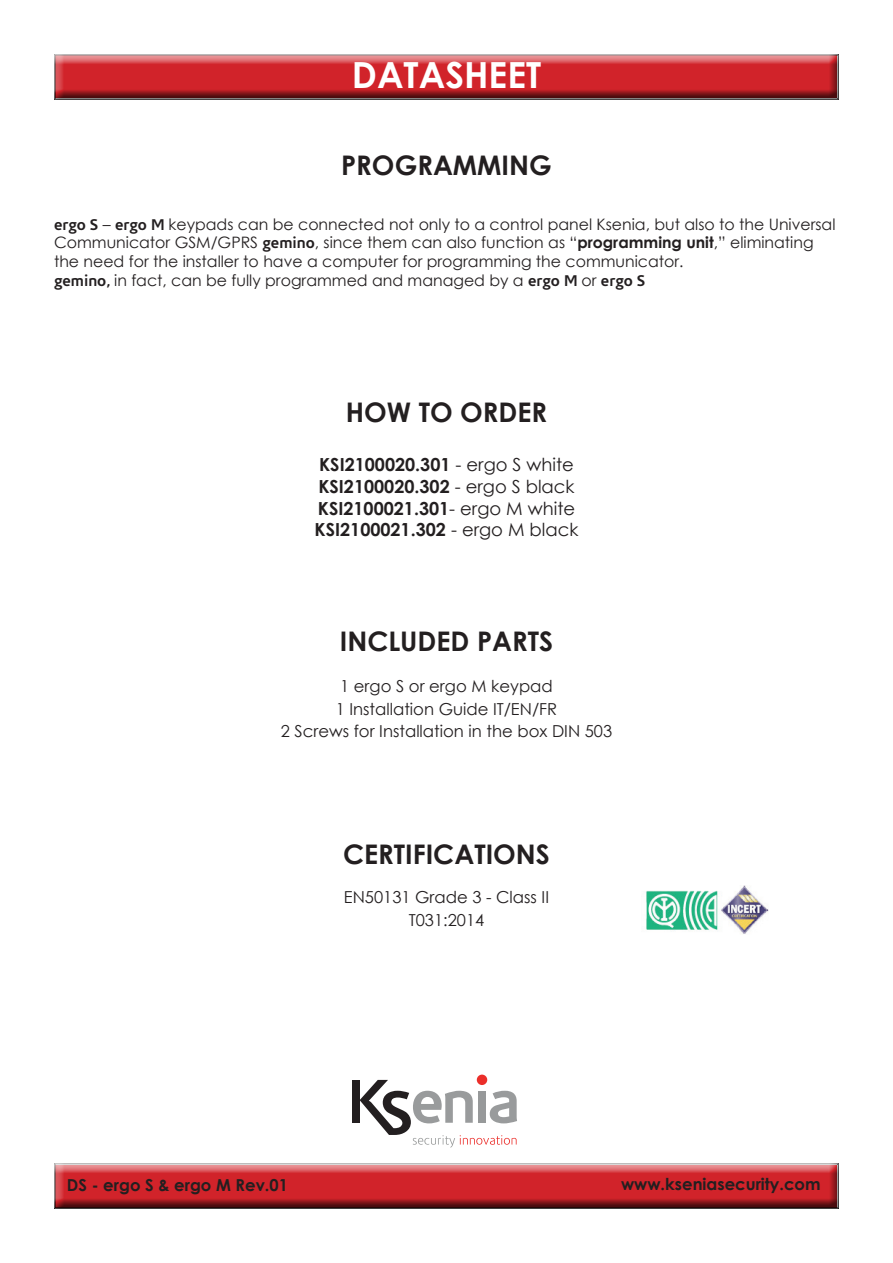
<style>
.page{position:relative;width:893px;height:1263px;background:#fff}
.page>*{position:absolute;margin:0;border:0;box-sizing:border-box;transform-origin:0 0}
.t1{font:700 36px "Century Gothic";color:#fff}
.t2{font:700 27px "Century Gothic";color:#231f20}
.t3{font:700 18px/21.6px "Century Gothic";color:#231f20}
.t4{font:16.5px/22.5px "Century Gothic";color:#231f20;text-align:center}
.t5{font:700 16.5px "Century Gothic";color:#231f20}
.t6{font:15.75px/18.9px "Century Gothic";color:#231f20}
.s1{font-family:"Corisande";font-weight:700}
.s2{font-weight:700}
.s3{font-weight:400}
</style>
<div class="page">
<div style="left:53px;top:54px;width:786px;height:48px;background:#231f20;opacity:.75"></div>
<div style="left:53px;top:1163px;width:787px;height:48px;background:#231f20;opacity:.75"></div>
<div style="left:477px;top:1074px;width:10px;height:11px;background:#eb2e2a;border-radius:50%"></div>
<div style="left:352px;top:1080px;width:8px;height:43px;background:#231f20"></div>
<svg style="left:360px;top:1080px;width:157px;height:67px"></svg>
<img style="left:645px;top:885px;width:124px;height:49px">
<h1 class="t1" style="left:352px;top:48px;width:191px">DATASHEET</h1>
<h2 class="t2" style="left:341px;top:144px;width:212px">PROGRAMMING</h2>
<p class="t6" style="left:54px;top:214px;width:783px"><span class="s1">ergo S</span> – <span class="s1">ergo M</span> keypads can be connected not only to a control panel Ksenia, but also to the Universal Communicator GSM/GPRS <span class="s1">gemino</span>, since them can also function as “<span class="s2">programming unit</span>,” eliminating the need for the installer to have a computer for programming the communicator.<br><span class="s1">gemino,</span> in fact, can be fully programmed and managed by a <span class="s1">ergo M</span> or <span class="s1">ergo S</span></p>
<h2 class="t2" style="left:346px;top:392px;width:203px">HOW TO ORDER</h2>
<p class="t3" style="left:315px;top:453px;width:265px">KSI2100020.301 <span class="s3">- ergo S white<br></span>KSI2100020.302 <span class="s3">- ergo S black<br></span>KSI2100021.301<span class="s3">- ergo M white<br></span>KSI2100021.302 <span class="s3">- ergo M black</span></p>
<h2 class="t2" style="left:340px;top:621px;width:215px">INCLUDED PARTS</h2>
<p class="t4" style="left:281px;top:675px;width:333px">1 ergo S or ergo M keypad<br>1 Installation Guide IT/EN/FR<br>2 Screws for Installation in the box DIN 503</p>
<h2 class="t2" style="left:343px;top:834px;width:208px">CERTIFICATIONS</h2>
<p class="t4" style="left:344px;top:886px;width:207px">EN50131 Grade 3 - Class II<br>T031:2014</p>
<p class="t5" style="left:67px;top:1172px;width:223px">DS - ergo S &amp; ergo M Rev.01</p>
<p class="t5" style="left:621px;top:1172px;width:201px">www.kseniasecurity.com</p>
</div>
